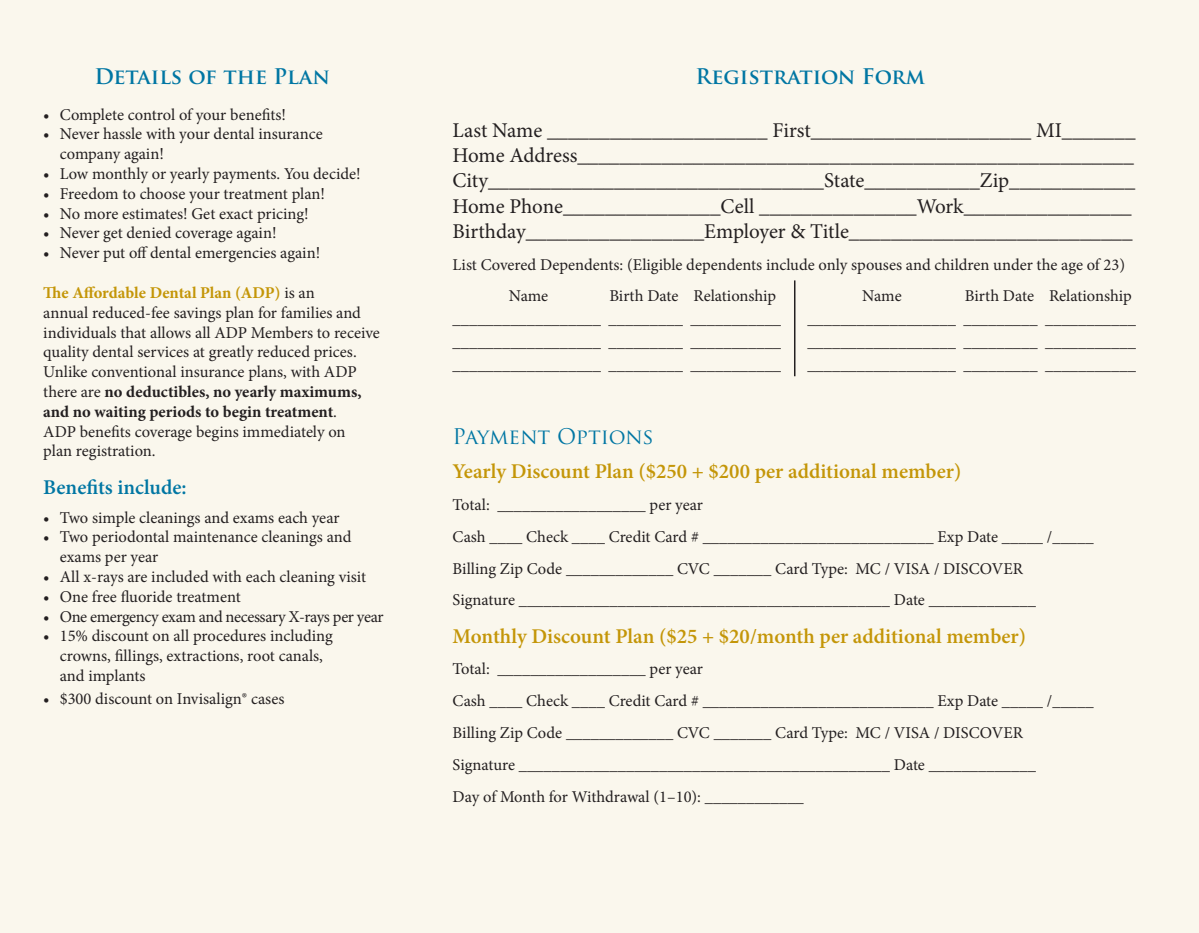
<style>
.page{position:relative;width:1199px;height:933px;background:#fff}
.page>*{position:absolute;margin:0;border:0;box-sizing:border-box;transform-origin:0 0}
.t1{font:21px/25.2px "Minion Pro";letter-spacing:-.005em;color:#231f20}
.t2{font:600 21px/34.2px "Minion Pro";color:#c49608}
.t3{font:700 21px "Trajan Pro";color:#0076a3}
.t4{font:600 21px "Minion Pro";color:#0076a3}
.t5{font:16.5px/19.8px "Minion Pro";color:#231f20}
.t6{font:16.5px "Minion Pro";letter-spacing:-.025em;color:#231f20}
.s1{font-weight:700;color:#c49608}
.s2{font-weight:700}
.s3{font-family:"Trajan Pro";font-weight:400;color:#0076a3}
</style>
<div class="page">
<div style="left:0;top:0;width:1199px;height:932px;background:#faf7ed"></div>
<hr style="left:794px;top:280px;width:1px;height:96px;background:#231f20">
<p class="t3" style="left:95px;top:63px;width:237px">Details of the Plan</p>
<p class="t3" style="left:695px;top:63px;width:231px">Registration Form</p>
<p class="t1" style="left:453px;top:118px;width:684px">Last Name _____________________ First_____________________ MI_______ Home Address_____________________________________________________ City________________________________State___________Zip____________ Home Phone_______________Cell _______________Work________________ Birthday_________________Employer &amp; Title___________________________</p>
<p class="t5" style="left:509px;top:248px;width:618px;line-height:31.8px;text-indent:-56px">List Covered Dependents: (Eligible dependents include only spouses and children under the age of 23)<br>Name</p>
<p class="t5" style="left:43px;top:104px;width:244px">• Complete control of your benefits!</p>
<p class="t5" style="left:60px;top:124px;width:264px;text-indent:-16px">• Never hassle with your dental insurance company again!</p>
<p class="t5" style="left:43px;top:164px;width:319px">• Low monthly or yearly payments. You decide!</p>
<p class="t5" style="left:43px;top:183px;width:283px">• Freedom to choose your treatment plan!</p>
<p class="t5" style="left:43px;top:203px;width:267px">• No more estimates! Get exact pricing!</p>
<p class="t5" style="left:43px;top:223px;width:235px">• Never get denied coverage again!</p>
<p class="t5" style="left:43px;top:243px;width:278px">• Never put off dental emergencies again!</p>
<p class="t5" style="left:43px;top:282px;width:338px"><span class="s1">The Affordable Dental Plan (ADP)</span> is an<br>annual reduced-fee savings plan for families and individuals that allows all ADP Members to receive quality dental services at greatly reduced prices.<br>Unlike conventional insurance plans, with ADP there are <span class="s2">no deductibles, no yearly maximums, and no waiting periods to begin treatment</span>.<br>ADP benefits coverage begins immediately on<br>plan registration.</p>
<p class="t4" style="left:43px;top:472px;width:145px">Benefits include:</p>
<p class="t5" style="left:43px;top:507px;width:298px">• Two simple cleanings and exams each year</p>
<p class="t5" style="left:60px;top:527px;width:293px;text-indent:-16px">• Two periodontal maintenance cleanings and exams per year</p>
<p class="t5" style="left:43px;top:566px;width:324px">• All x-rays are included with each cleaning visit</p>
<p class="t5" style="left:43px;top:586px;width:199px">• One free fluoride treatment</p>
<p class="t6" style="left:43px;top:605px;width:342px">• One emergency exam and necessary X-rays per year</p>
<p class="t5" style="left:60px;top:626px;width:275px;text-indent:-16px">• 15% discount on all procedures including crowns, fillings, extractions, root canals, and implants</p>
<p class="t5" style="left:43px;top:688px;width:243px">• $300 discount on Invisalign® cases</p>
<p class="t5" style="left:609px;top:286px;width:168px">Birth Date Relationship</p>
<p class="t5" style="left:862px;top:286px;width:41px">Name</p>
<p class="t5" style="left:965px;top:286px;width:168px">Birth Date Relationship</p>
<p class="t5" style="left:453px;top:309px;width:330px">__________________ _________ ___________</p>
<p class="t5" style="left:807px;top:309px;width:330px">__________________ _________ ___________</p>
<p class="t5" style="left:453px;top:332px;width:330px">__________________ _________ ___________</p>
<p class="t5" style="left:807px;top:332px;width:330px">__________________ _________ ___________</p>
<p class="t5" style="left:453px;top:354px;width:330px">__________________ _________ ___________</p>
<p class="t5" style="left:807px;top:354px;width:330px">__________________ _________ ___________</p>
<p class="t2" style="left:453px;top:419px;width:510px"><span class="s3">Payment Options<br></span>Yearly Discount Plan ($250 + $200 per additional member)</p>
<p class="t5" style="left:453px;top:488px;width:642px;line-height:31.8px">Total: __________________ per year<br>Cash ____ Check ____ Credit Card # ____________________________ Exp Date _____ /_____ Billing Zip Code _____________ CVC _______ Card Type: MC / VISA / DISCOVER<br>Signature _____________________________________________ Date _____________</p>
<p class="t2" style="left:453px;top:618px;width:575px">Monthly Discount Plan ($25 + $20/month per additional member)</p>
<p class="t5" style="left:453px;top:653px;width:642px;line-height:31.8px">Total: __________________ per year<br>Cash ____ Check ____ Credit Card # ____________________________ Exp Date _____ /_____ Billing Zip Code _____________ CVC _______ Card Type: MC / VISA / DISCOVER<br>Signature _____________________________________________ Date _____________<br>Day of Month for Withdrawal (1–10): ____________</p>
</div>
